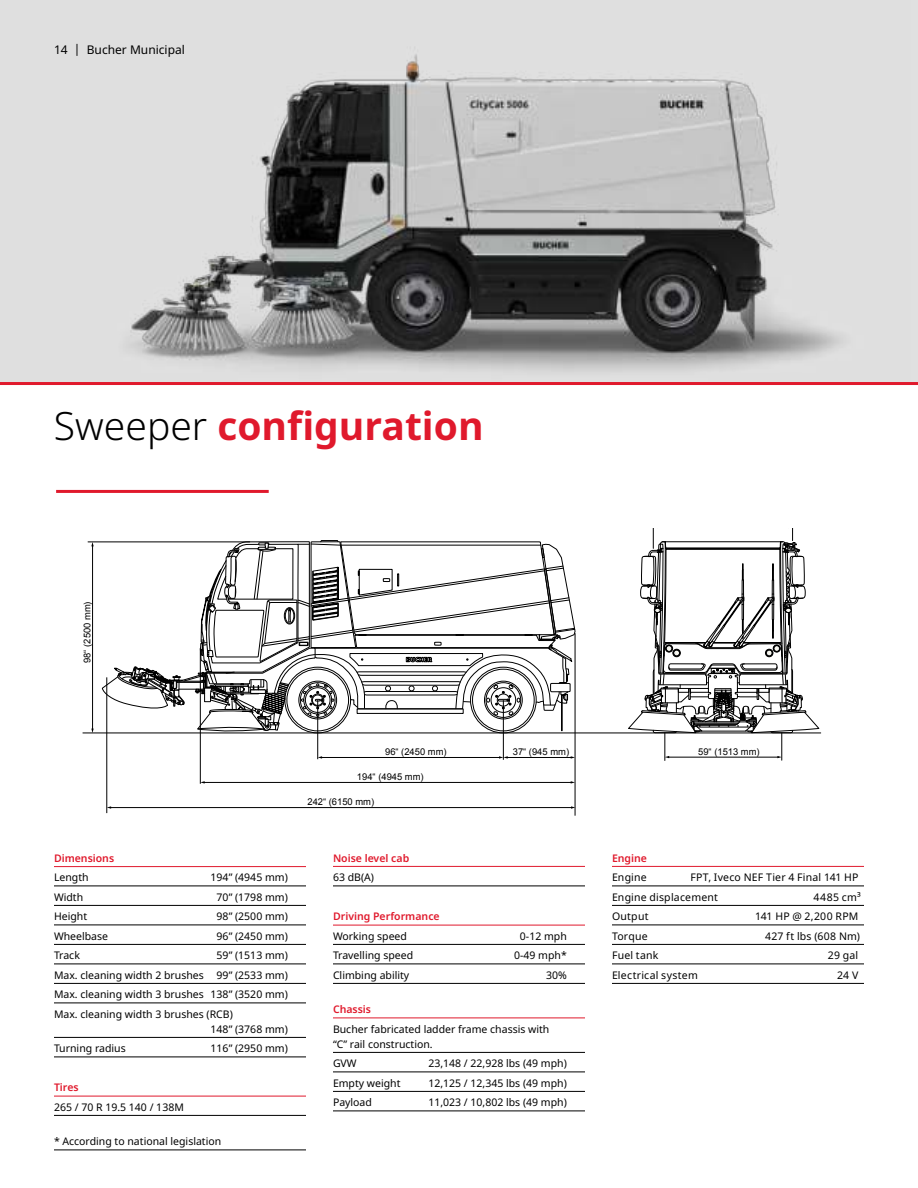
<style>
.page{position:relative;width:918px;height:1188px;background:#fff}
.page>*{position:absolute;margin:0;border:0;box-sizing:border-box;transform-origin:0 0}
.t1{font:700 39px "Noto Sans";color:#e0192c}
.t2{font:12px "Noto Sans";color:#000}
.t3{font:10.5px/19.5px "Noto Sans";color:#000;text-align:justify}
.t4{font:10.5px/19.5px "Noto Sans";letter-spacing:.02em;color:#000}
.t5{font:600 10.5px "Noto Sans";color:#e0192c}
.t6{font:10.5px "Noto Sans";letter-spacing:.025em;color:#000}
.t7{font:9.45px "Arial";color:#000}
.s1{font-weight:300;color:#000}
</style>
<div class="page">
<img style="left:0;top:0;width:911px;height:382px">
<hr style="left:56px;top:490px;width:213px;height:3px;background:#e0192c">
<svg style="left:102px;top:540px;width:473px;height:193px"></svg>
<hr style="left:83px;top:733px;width:738px;height:1px;background:#000">
<hr style="left:88px;top:542px;width:162px;height:1px;background:#000">
<hr style="left:317px;top:700px;width:1px;height:59px;background:#000">
<hr style="left:503px;top:700px;width:1px;height:60px;background:#000">
<hr style="left:575px;top:633px;width:1px;height:183px;background:#000">
<hr style="left:200px;top:649px;width:1px;height:135px;background:#000">
<hr style="left:107px;top:677px;width:1px;height:136px;background:#000">
<svg style="left:628px;top:528px;width:191px;height:232px"></svg>
<hr style="left:92px;top:546px;width:1px;height:183px;background:#000">
<hr style="left:321px;top:757px;width:179px;height:1px;background:#000">
<hr style="left:507px;top:757px;width:64px;height:1px;background:#000">
<svg style="left:499px;top:756px;width:9px;height:3px"></svg>
<hr style="left:204px;top:782px;width:367px;height:1px;background:#000">
<hr style="left:110px;top:807px;width:462px;height:1px;background:#000">
<hr style="left:0;top:382px;width:918px;height:3px;background:#e0192c">
<hr style="left:54px;top:866px;width:252px;height:1px;background:#e0192c">
<hr style="left:54px;top:886px;width:252px;height:1px;background:#000">
<hr style="left:54px;top:905px;width:252px;height:1px;background:#000">
<hr style="left:54px;top:925px;width:252px;height:1px;background:#000">
<hr style="left:54px;top:944px;width:252px;height:1px;background:#000">
<hr style="left:54px;top:964px;width:252px;height:1px;background:#000">
<hr style="left:54px;top:983px;width:252px;height:1px;background:#000">
<hr style="left:54px;top:1003px;width:252px;height:1px;background:#000">
<hr style="left:54px;top:1037px;width:252px;height:1px;background:#000">
<hr style="left:54px;top:1057px;width:252px;height:1px;background:#000">
<hr style="left:54px;top:1096px;width:252px;height:1px;background:#e0192c">
<hr style="left:54px;top:1115px;width:252px;height:1px;background:#000">
<hr style="left:54px;top:1150px;width:252px;height:1px;background:#000">
<hr style="left:333px;top:866px;width:252px;height:1px;background:#e0192c">
<hr style="left:333px;top:886px;width:252px;height:1px;background:#000">
<hr style="left:333px;top:925px;width:252px;height:1px;background:#e0192c">
<hr style="left:333px;top:944px;width:252px;height:1px;background:#000">
<hr style="left:333px;top:964px;width:252px;height:1px;background:#000">
<hr style="left:333px;top:983px;width:252px;height:1px;background:#000">
<hr style="left:333px;top:1018px;width:252px;height:1px;background:#e0192c">
<hr style="left:333px;top:1052px;width:252px;height:1px;background:#000">
<hr style="left:333px;top:1072px;width:252px;height:1px;background:#000">
<hr style="left:333px;top:1091px;width:252px;height:1px;background:#000">
<hr style="left:333px;top:1111px;width:252px;height:1px;background:#000">
<hr style="left:612px;top:866px;width:252px;height:1px;background:#e0192c">
<hr style="left:612px;top:886px;width:252px;height:1px;background:#000">
<hr style="left:612px;top:905px;width:252px;height:1px;background:#000">
<hr style="left:612px;top:925px;width:252px;height:1px;background:#000">
<hr style="left:612px;top:944px;width:252px;height:1px;background:#000">
<hr style="left:612px;top:964px;width:252px;height:1px;background:#000">
<hr style="left:612px;top:983px;width:252px;height:1px;background:#000">
<p class="t2" style="left:54px;top:44px;width:132px">14 | Bucher Municipal</p>
<h1 class="t1" style="left:54px;top:411px;width:431px"><span class="s1">Sweeper</span> configuration</h1>
<p class="t7" style="left:84px;top:663px;width:63px;rotate:-90deg">98“ (2500 mm)</p>
<p class="t5" style="left:54px;top:853px;width:62px">Dimensions</p>
<p class="t3" style="left:54px;top:869px;width:36px">Length</p>
<p class="t3" style="left:211px;top:869px;width:79px">194” (4945 mm)</p>
<p class="t3" style="left:54px;top:888px;width:31px">Width</p>
<p class="t3" style="left:217px;top:888px;width:73px">70” (1798 mm)</p>
<p class="t3" style="left:54px;top:907px;width:35px">Height</p>
<p class="t3" style="left:217px;top:907px;width:73px">98” (2500 mm)</p>
<p class="t3" style="left:54px;top:927px;width:56px">Wheelbase</p>
<p class="t3" style="left:217px;top:927px;width:73px">96” (2450 mm)</p>
<p class="t3" style="left:54px;top:946px;width:27px">Track</p>
<p class="t3" style="left:54px;top:946px;width:235px;text-indent:163px">59” (1513 mm)<br>Max. cleaning width 2 brushes 99” (2533 mm)<br>Max. cleaning width 3 brushes 138” (3520 mm)<br>Max. cleaning width 3 brushes (RCB)</p>
<p class="t3" style="left:211px;top:1020px;width:79px">148” (3768 mm)</p>
<p class="t3" style="left:54px;top:1039px;width:73px">Turning radius</p>
<p class="t3" style="left:211px;top:1039px;width:79px">116” (2950 mm)</p>
<p class="t5" style="left:54px;top:1083px;width:26px">Tires</p>
<p class="t3" style="left:54px;top:1098px;width:131px">265 / 70 R 19.5 140 / 138M</p>
<p class="t3" style="left:54px;top:1133px;width:169px">* According to national legislation</p>
<p class="t7" style="left:385px;top:749px;width:63px">96“ (2450 mm)</p>
<p class="t7" style="left:513px;top:749px;width:58px">37“ (945 mm)</p>
<p class="t7" style="left:698px;top:748px;width:63px">59“ (1513 mm)</p>
<p class="t7" style="left:357px;top:773px;width:68px">194“ (4945 mm)</p>
<p class="t7" style="left:307px;top:799px;width:68px">242“ (6150 mm)</p>
<p class="t5" style="left:333px;top:853px;width:78px">Noise level cab</p>
<p class="t3" style="left:333px;top:869px;width:43px">63 dB(A)</p>
<p class="t5" style="left:333px;top:912px;width:108px">Driving Performance</p>
<p class="t3" style="left:333px;top:927px;width:76px">Working speed</p>
<p class="t3" style="left:520px;top:927px;width:48px">0-12 mph</p>
<p class="t3" style="left:333px;top:947px;width:82px">Travelling speed</p>
<p class="t3" style="left:514px;top:947px;width:54px">0-49 mph*</p>
<p class="t3" style="left:333px;top:966px;width:78px">Climbing ability</p>
<p class="t3" style="left:546px;top:966px;width:22px">30%</p>
<p class="t5" style="left:333px;top:1005px;width:40px">Chassis</p>
<p class="t3" style="left:333px;top:1022px;width:218px;line-height:15px">Bucher fabricated ladder frame chassis with “C” rail construction.</p>
<p class="t3" style="left:333px;top:1055px;width:25px">GVW</p>
<p class="t3" style="left:428px;top:1055px;width:140px">23,148 / 22,928 lbs (49 mph)</p>
<p class="t3" style="left:333px;top:1074px;width:69px">Empty weight</p>
<p class="t3" style="left:428px;top:1074px;width:140px">12,125 / 12,345 lbs (49 mph)</p>
<p class="t3" style="left:333px;top:1094px;width:41px">Payload</p>
<p class="t3" style="left:428px;top:1094px;width:140px">11,023 / 10,802 lbs (49 mph)</p>
<p class="t5" style="left:612px;top:853px;width:37px">Engine</p>
<p class="t3" style="left:612px;top:869px;width:36px">Engine</p>
<p class="t4" style="left:612px;top:869px;width:248px;text-indent:79px">FPT, Iveco NEF Tier 4 Final 141 HP<br>Engine displacement</p>
<p class="t3" style="left:814px;top:888px;width:49px">4485 cm³</p>
<p class="t3" style="left:612px;top:907px;width:38px">Output</p>
<p class="t3" style="left:755px;top:907px;width:105px">141 HP @ 2,200 RPM</p>
<p class="t3" style="left:612px;top:927px;width:37px">Torque</p>
<p class="t4" style="left:765px;top:927px;width:96px">427 ft lbs (608 Nm)</p>
<p class="t4" style="left:612px;top:946px;width:48px">Fuel tank</p>
<p class="t3" style="left:828px;top:946px;width:32px">29 gal</p>
<p class="t6" style="left:612px;top:970px;width:87px">Electrical system</p>
<p class="t3" style="left:837px;top:966px;width:23px">24 V</p>
</div>
